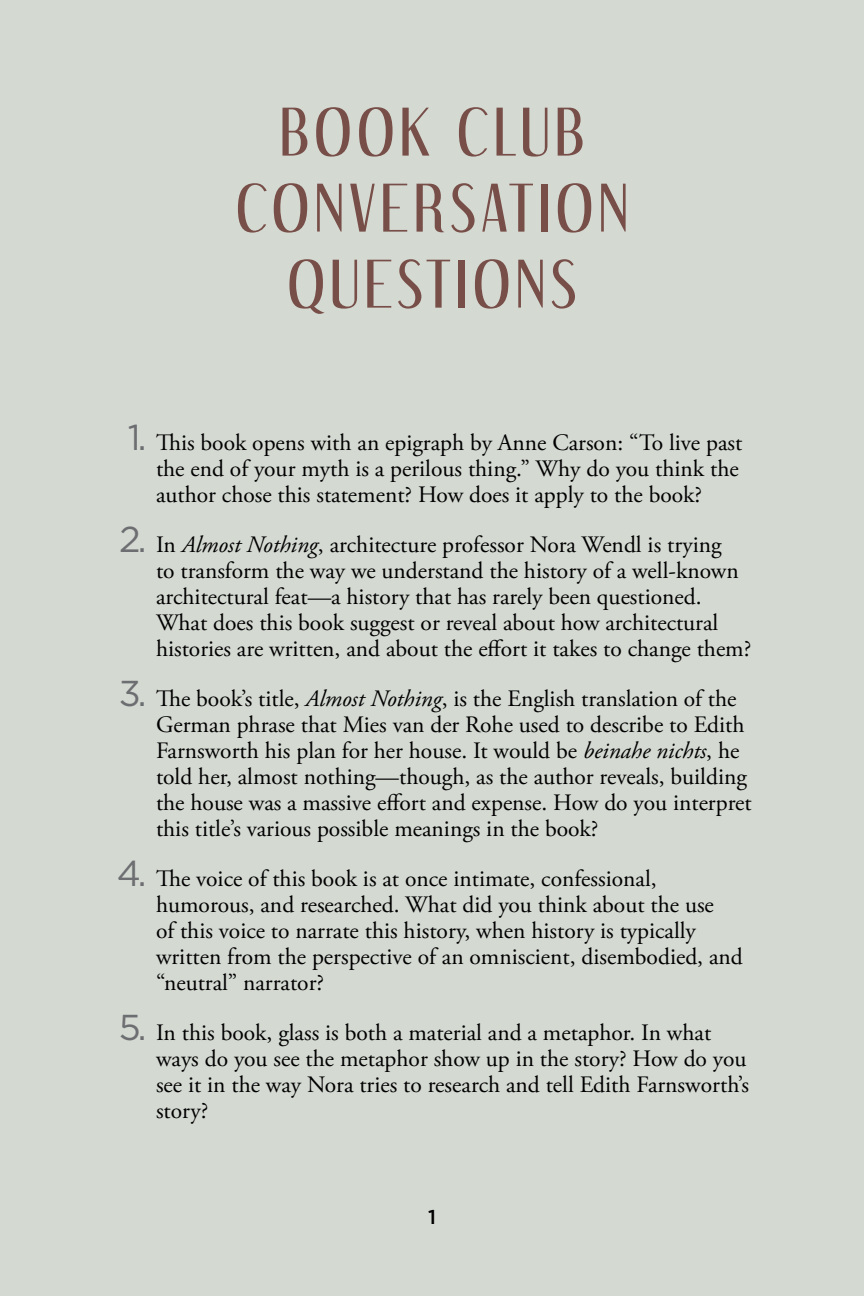
<style>
.page{position:relative;width:864px;height:1296px;background:#d4d9d2}
.page>*{position:absolute;margin:0;border:0;box-sizing:border-box;transform-origin:0 0}
.t1{font:60px/76px "Dream Orphans";letter-spacing:.1em;color:#784e48;text-align:center}
.t2{font:23.6px/26px "Adobe Garamond Pro";color:#000}
.t3{font:500 20px "Gotham";color:#000}
.s1{font-family:"Gotham";font-size:36px;color:#6d6e71}
.s2{font-style:italic}
</style>
<div class="page">
<h1 class="t1" style="left:236px;top:92px;width:393px">BOOK CLUB<br>CONVERSATION<br>QUESTIONS</h1>
<p class="t2" style="left:156px;top:430px;width:588px;text-indent:-28px"><span class="s1">1.</span> This book opens with an epigraph by Anne Carson: “To live past the end of your myth is a perilous thing.” Why do you think the author chose this statement? How does it apply to the book?</p>
<p class="t2" style="left:156px;top:532px;width:597px;text-indent:-37px"><span class="s1">2.</span> In <span class="s2">Almost Nothing</span>, architecture professor Nora Wendl is trying<br>to transform the way we understand the history of a well-known architectural feat—a history that has rarely been questioned.<br>What does this book suggest or reveal about how architectural histories are written, and about the effort it takes to change them?</p>
<p class="t2" style="left:156px;top:686px;width:597px;text-indent:-37px"><span class="s1">3.</span> The book’s title, <span class="s2">Almost Nothing</span>, is the English translation of the German phrase that Mies van der Rohe used to describe to Edith Farnsworth his plan for her house. It would be <span class="s2">beinahe nichts</span>, he told her, almost nothing—though, as the author reveals, building the house was a massive effort and expense. How do you interpret this title’s various possible meanings in the book?</p>
<p class="t2" style="left:156px;top:866px;width:588px;text-indent:-39px"><span class="s1">4.</span> The voice of this book is at once intimate, confessional, humorous, and researched. What did you think about the use<br>of this voice to narrate this history, when history is typically written from the perspective of an omniscient, disembodied, and “neutral” narrator?</p>
<p class="t2" style="left:156px;top:1020px;width:595px;text-indent:-37px"><span class="s1">5.</span> In this book, glass is both a material and a metaphor. In what ways do you see the metaphor show up in the story? How do you see it in the way Nora tries to research and tell Edith Farnsworth’s story?</p>
<p class="t3" style="left:428px;top:1204px;width:9px">1</p>
</div>
